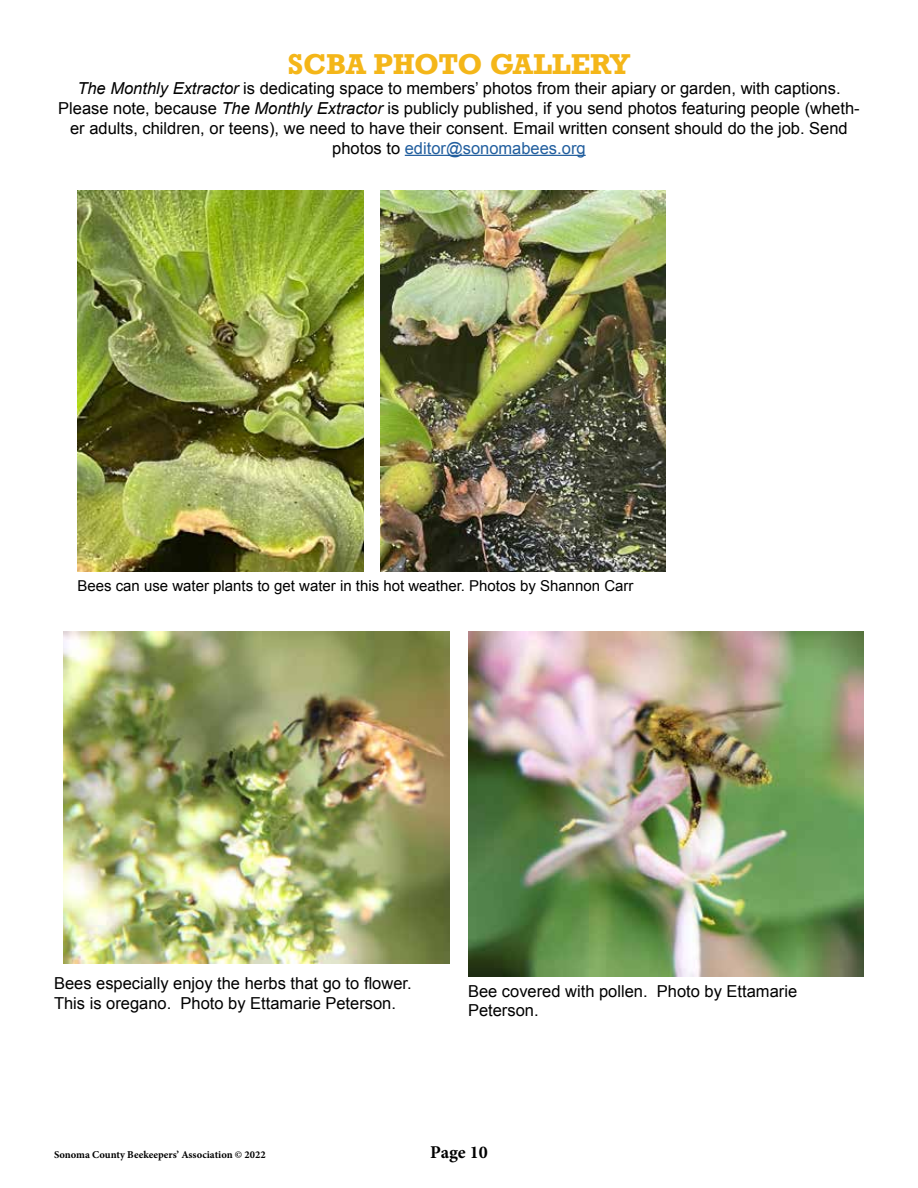
<style>
.page{position:relative;width:918px;height:1188px;background:#fff}
.page>*{position:absolute;margin:0;border:0;box-sizing:border-box;transform-origin:0 0}
.t1{font:700 27px "Rockwell";letter-spacing:-.01em;color:#f4b619}
.t2{font:700 18px "Minion Pro";color:#000}
.t3{font:16.5px/19.8px "Arial";color:#000}
.t4{font:15px "Arial";color:#000}
.t5{font:700 10.5px "Minion Pro";color:#000}
.s1{font-style:italic}
.s2{color:#215e9e}
</style>
<div class="page">
<hr style="left:405px;top:155px;width:181px;height:1px;background:#215e9e">
<img style="left:77px;top:191px;width:286px;height:381px">
<img style="left:380px;top:191px;width:286px;height:381px">
<img style="left:468px;top:632px;width:396px;height:345px">
<img style="left:63px;top:632px;width:387px;height:332px">
<h1 class="t1" style="left:288px;top:47px;width:344px">SCBA PHOTO GALLERY</h1>
<p class="t3" style="left:58px;top:79px;width:803px;text-align:center"><span class="s1">The Monthly Extractor</span> is dedicating space to members’ photos from their apiary or garden, with captions.<br>Please note, because <span class="s1">The Monthly Extractor</span> is publicly published, if you send photos featuring people (wheth&shy;er adults, children, or teens), we need to have their consent. Email written consent should do the job. Send photos to <span class="s2">editor@sonomabees.org</span></p>
<p class="t4" style="left:77px;top:575px;width:558px">Bees can use water plants to get water in this hot weather. Photos by Shannon Carr</p>
<p class="t3" style="left:54px;top:973px;width:359px">Bees especially enjoy the herbs that go to flower.<br>This is oregano. Photo by Ettamarie Peterson.</p>
<p class="t3" style="left:468px;top:981px;width:331px">Bee covered with pollen. Photo by Ettamarie<br>Peterson.</p>
<p class="t5" style="left:54px;top:1147px;width:213px">Sonoma County Beekeepers’ Association © 2022</p>
<p class="t2" style="left:430px;top:1139px;width:59px">Page 10</p>
</div>
